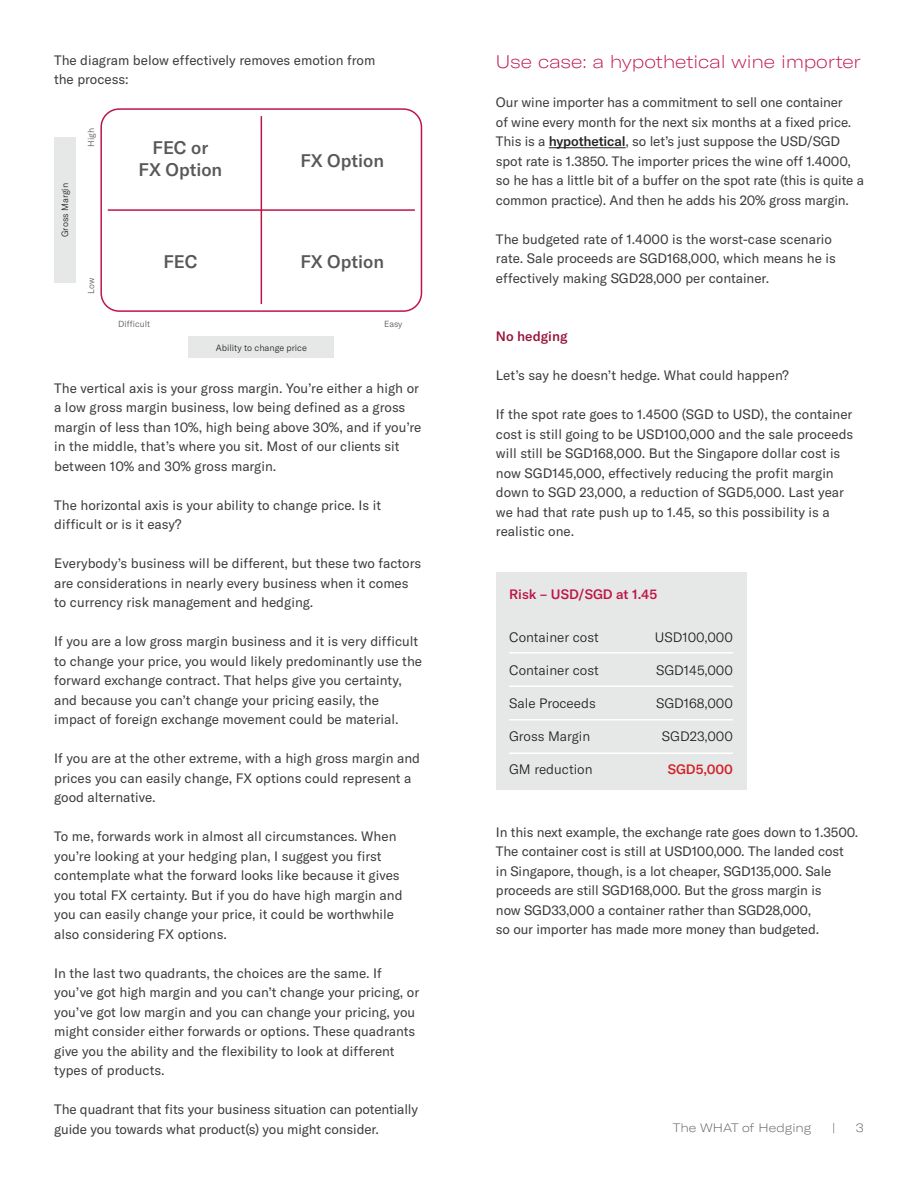
<style>
.page{position:relative;width:918px;height:1188px;background:#fff}
.page>*{position:absolute;margin:0;border:0;box-sizing:border-box;transform-origin:0 0}
.t1{font:100 expanded 18px "GT America";letter-spacing:-.01em;color:#bf144a}
.t2{font:500 18px/21.6px "GT America";color:#57585a;text-align:center}
.t3{font:13.5px/19.5px "GT America";color:#3c3c3c}
.t4{font:300 13.5px "GT America";color:#231f20}
.t5{font:500 13.5px "GT America";color:#be1549}
.t6{font:500 13.5px "GT America";color:#981239}
.t7{font:500 13.5px "GT America";color:#d1232a}
.t8{font:100 expanded 12px "GT America";color:#5a5a5a}
.t9{font:300 9px "GT America";color:#231f20}
.t10{font:300 8.7px "GT America";color:#57585a}
.s1{font-weight:500;color:#231f20}
</style>
<div class="page">
<hr style="left:549px;top:147px;width:77px;height:1px;background:#231f20">
<div style="left:496px;top:572px;width:250px;height:218px;background:#e6e8e7"></div>
<hr style="left:509px;top:652px;width:224px;height:2px;background:#fff">
<hr style="left:509px;top:686px;width:224px;height:1px;background:#fff">
<hr style="left:509px;top:719px;width:224px;height:2px;background:#fff">
<hr style="left:509px;top:752px;width:224px;height:2px;background:#fff">
<div style="left:100px;top:108px;width:322px;height:204px;border:2px solid #be1549;border-radius:18px"></div>
<hr style="left:261px;top:116px;width:1px;height:188px;background:#be1549">
<hr style="left:108px;top:209px;width:307px;height:2px;background:#be1549">
<div style="left:189px;top:337px;width:145px;height:21px;background:#e6e8e7"></div>
<div style="left:54px;top:137px;width:22px;height:146px;background:#e6e8e7"></div>
<p class="t3" style="left:54px;top:50px;width:323px">The diagram below effectively removes emotion from the process:</p>
<p class="t9" style="left:60px;top:237px;width:56px;rotate:-90deg">Gross Margin</p>
<p class="t10" style="left:86px;top:147px;width:20px;rotate:-90deg">High</p>
<p class="t10" style="left:86px;top:294px;width:17px;rotate:-90deg">Low</p>
<p class="t2" style="left:139px;top:137px;width:85px">FEC or<br>FX Option</p>
<p class="t2" style="left:163px;top:250px;width:36px">FEC</p>
<p class="t10" style="left:118px;top:318px;width:33px">Difficult</p>
<p class="t2" style="left:300px;top:149px;width:85px">FX Option</p>
<p class="t2" style="left:300px;top:250px;width:85px">FX Option</p>
<p class="t10" style="left:384px;top:318px;width:20px">Easy</p>
<p class="t9" style="left:216px;top:342px;width:93px">Ability to change price</p>
<p class="t3" style="left:54px;top:378px;width:369px">The vertical axis is your gross margin. You’re either a high or a low gross margin business, low being defined as a gross margin of less than 10%, high being above 30%, and if you’re in the middle, that’s where you sit. Most of our clients sit between 10% and 30% gross margin.</p>
<p class="t3" style="left:54px;top:495px;width:328px">The horizontal axis is your ability to change price. Is it difficult or is it easy?</p>
<p class="t3" style="left:54px;top:554px;width:369px">Everybody’s business will be different, but these two factors are considerations in nearly every business when it comes to currency risk management and hedging.</p>
<p class="t3" style="left:54px;top:632px;width:369px">If you are a low gross margin business and it is very difficult to change your price, you would likely predominantly use the forward exchange contract. That helps give you certainty, and because you can’t change your pricing easily, the impact of foreign exchange movement could be material.</p>
<p class="t3" style="left:54px;top:749px;width:368px">If you are at the other extreme, with a high gross margin and prices you can easily change, FX options could represent a good alternative.</p>
<p class="t3" style="left:54px;top:827px;width:350px">To me, forwards work in almost all circumstances. When you’re looking at your hedging plan, I suggest you first contemplate what the forward looks like because it gives you total FX certainty. But if you do have high margin and you can easily change your price, it could be worthwhile also considering FX options.</p>
<p class="t3" style="left:54px;top:963px;width:367px">In the last two quadrants, the choices are the same. If you’ve got high margin and you can’t change your pricing, or you’ve got low margin and you can change your pricing, you might consider either forwards or options. These quadrants give you the ability and the flexibility to look at different types of products.</p>
<p class="t3" style="left:54px;top:1100px;width:365px">The quadrant that fits your business situation can potentially guide you towards what product(s) you might consider.</p>
<p class="t1" style="left:496px;top:52px;width:366px">Use case: a hypothetical wine importer</p>
<p class="t3" style="left:496px;top:93px;width:370px">Our wine importer has a commitment to sell one container<br>of wine every month for the next six months at a fixed price.<br>This is a <span class="s1">hypothetical</span>, so let’s just suppose the USD/SGD spot rate is 1.3850. The importer prices the wine off 1.4000, so he has a little bit of a buffer on the spot rate (this is quite a common practice). And then he adds his 20% gross margin.</p>
<p class="t3" style="left:496px;top:229px;width:341px">The budgeted rate of 1.4000 is the worst-case scenario rate. Sale proceeds are SGD168,000, which means he is effectively making SGD28,000 per container.</p>
<p class="t6" style="left:496px;top:328px;width:73px">No hedging</p>
<p class="t3" style="left:496px;top:366px;width:294px">Let’s say he doesn’t hedge. What could happen?</p>
<p class="t3" style="left:496px;top:405px;width:359px">If the spot rate goes to 1.4500 (SGD to USD), the container cost is still going to be USD100,000 and the sale proceeds will still be SGD168,000. But the Singapore dollar cost is now SGD145,000, effectively reducing the profit margin down to SGD 23,000, a reduction of SGD5,000. Last year we had that rate push up to 1.45, so this possibility is a realistic one.</p>
<p class="t5" style="left:509px;top:586px;width:150px">Risk – USD/SGD at 1.45</p>
<p class="t4" style="left:509px;top:630px;width:91px">Container cost</p>
<p class="t4" style="left:509px;top:663px;width:91px">Container cost</p>
<p class="t4" style="left:509px;top:696px;width:88px">Sale Proceeds</p>
<p class="t4" style="left:509px;top:729px;width:83px">Gross Margin</p>
<p class="t4" style="left:509px;top:762px;width:85px">GM reduction</p>
<p class="t4" style="left:655px;top:630px;width:80px">USD100,000</p>
<p class="t4" style="left:656px;top:663px;width:78px">SGD145,000</p>
<p class="t4" style="left:656px;top:696px;width:78px">SGD168,000</p>
<p class="t4" style="left:662px;top:729px;width:73px">SGD23,000</p>
<p class="t7" style="left:668px;top:761px;width:67px">SGD5,000</p>
<p class="t3" style="left:496px;top:822px;width:364px">In this next example, the exchange rate goes down to 1.3500.<br>The container cost is still at USD100,000. The landed cost in Singapore, though, is a lot cheaper, SGD135,000. Sale proceeds are still SGD168,000. But the gross margin is<br>now SGD33,000 a container rather than SGD28,000,<br>so our importer has made more money than budgeted.</p>
<p class="t8" style="left:673px;top:1120px;width:140px">The WHAT of Hedging</p>
<p class="t8" style="left:832px;top:1120px;width:5px">|</p>
<p class="t8" style="left:856px;top:1120px;width:10px">3</p>
</div>
